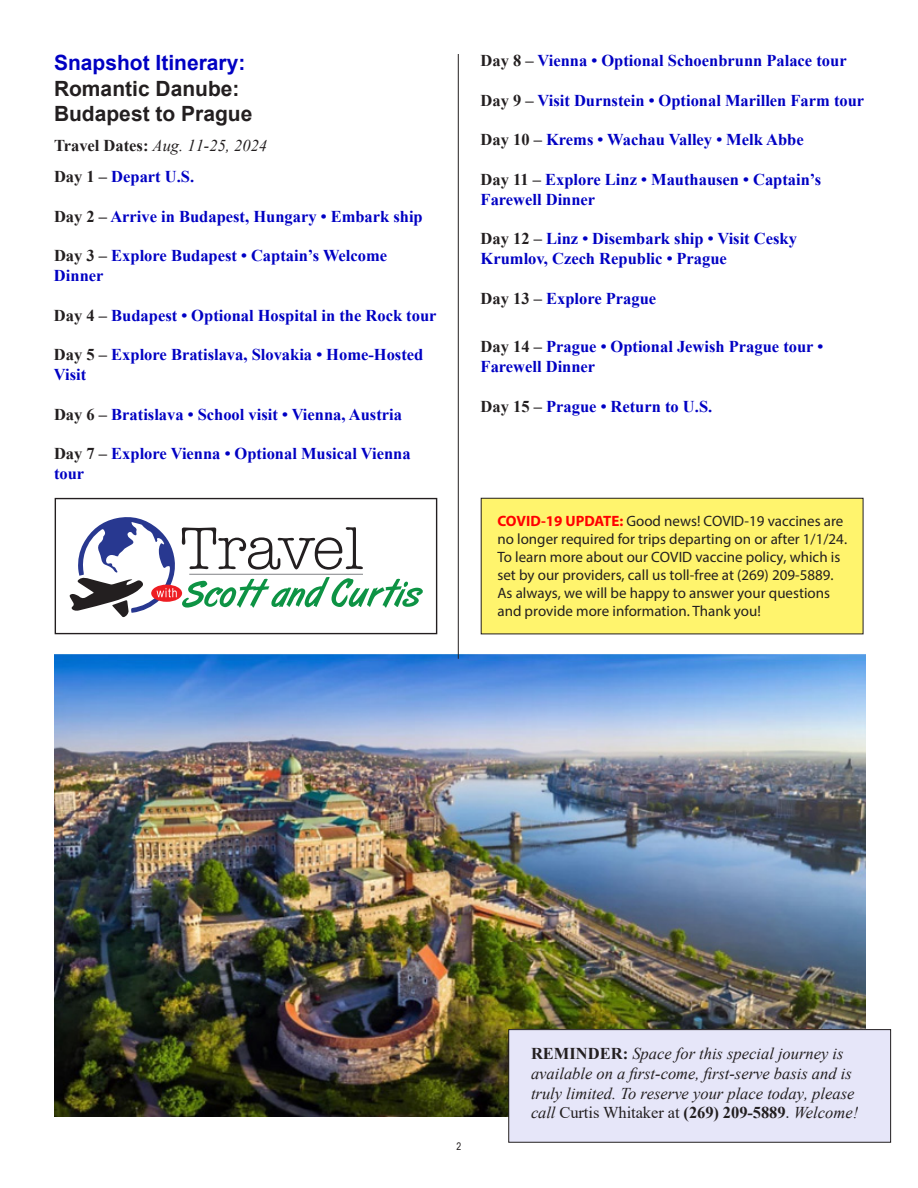
<style>
.page{position:relative;width:918px;height:1188px;background:#fff}
.page>*{position:absolute;margin:0;border:0;box-sizing:border-box;transform-origin:0 0}
.t1{font:700 21px/25.2px "Arial";color:#231f20}
.t2{font:700 16.5px/19.8px "Times New Roman";color:#0000c3}
.t3{font:italic 16.5px/19.8px "Times New Roman";color:#231f20}
.t4{font:700 16.5px/30.6px "Times New Roman";color:#231f20}
.t5{font:15px/18px "Myriad Pro";color:#231f20}
.t6{font:10.5px "Arial Narrow";color:#231f20}
.s1{color:#0000c3}
.s2{font-weight:400;font-style:italic}
.s3{color:#231f20}
.s4{font-weight:700;color:#f00}
.s5{font-weight:700;font-style:normal}
.s6{font-style:normal}
</style>
<div class="page">
<img style="left:55px;top:654px;width:811px;height:462px">
<hr style="left:458px;top:54px;width:1px;height:605px;background:#231f20">
<div style="left:55px;top:498px;width:382px;height:136px;border:1px solid #231f20"></div>
<svg style="left:69px;top:517px;width:354px;height:100px"></svg>
<hr style="left:189px;top:574px;width:174px;height:1px;background:#808285">
<div style="left:509px;top:1030px;width:382px;height:112px;background:#e6e6f9"></div>
<div style="left:508px;top:1029px;width:383px;height:114px;border:1px solid #231f20"></div>
<div style="left:481px;top:498px;width:382px;height:136px;background:#fff46d"></div>
<div style="left:481px;top:498px;width:382px;height:136px;border:1px solid #231f20"></div>
<p class="t1" style="left:54px;top:51px;width:200px"><span class="s1">Snapshot Itinerary:<br></span>Romantic Danube:<br>Budapest to Prague</p>
<p class="t4" style="left:54px;top:130px;width:215px">Travel Dates: <span class="s2">Aug. 11-25, 2024<br></span>Day 1 – <span class="s1">Depart U.S.</span></p>
<p class="t2" style="left:54px;top:206px;width:370px"><span class="s3">Day 2 –</span> Arrive in Budapest, Hungary • Embark ship</p>
<p class="t2" style="left:54px;top:245px;width:335px"><span class="s3">Day 3 –</span> Explore Budapest • Captain’s Welcome<br>Dinner</p>
<p class="t2" style="left:54px;top:305px;width:384px"><span class="s3">Day 4 –</span> Budapest • Optional Hospital in the Rock tour</p>
<p class="t2" style="left:54px;top:344px;width:371px"><span class="s3">Day 5 –</span> Explore Bratislava, Slovakia • Home-Hosted<br>Visit</p>
<p class="t2" style="left:54px;top:404px;width:349px"><span class="s3">Day 6 –</span> Bratislava • School visit • Vienna, Austria</p>
<p class="t2" style="left:54px;top:443px;width:358px"><span class="s3">Day 7 –</span> Explore Vienna • Optional Musical Vienna tour</p>
<p class="t2" style="left:481px;top:50px;width:368px"><span class="s3">Day 8 –</span> Vienna • Optional Schoenbrunn Palace tour</p>
<p class="t2" style="left:481px;top:90px;width:385px"><span class="s3">Day 9 –</span> Visit Durnstein • Optional Marillen Farm tour</p>
<p class="t2" style="left:481px;top:130px;width:325px"><span class="s3">Day 10 –</span> Krems • Wachau Valley • Melk Abbe</p>
<p class="t2" style="left:481px;top:169px;width:342px"><span class="s3">Day 11 –</span> Explore Linz • Mauthausen • Captain’s<br>Farewell Dinner</p>
<p class="t2" style="left:481px;top:229px;width:318px"><span class="s3">Day 12 –</span> Linz • Disembark ship • Visit Cesky<br>Krumlov, Czech Republic • Prague</p>
<p class="t2" style="left:481px;top:288px;width:177px"><span class="s3">Day 13 –</span> Explore Prague</p>
<p class="t2" style="left:481px;top:337px;width:344px"><span class="s3">Day 14 –</span> Prague • Optional Jewish Prague tour •<br>Farewell Dinner</p>
<p class="t2" style="left:481px;top:396px;width:233px"><span class="s3">Day 15 –</span> Prague • Return to U.S.</p>
<p class="t5" style="left:497px;top:512px;width:351px"><span class="s4">COVID-19 UPDATE:</span> Good news! COVID-19 vaccines are no longer required for trips departing on or after 1/1/24.<br>To learn more about our COVID vaccine policy, which is set by our providers, call us toll-free at (269) 209-5889.<br>As always, we will be happy to answer your questions and provide more information. Thank you!</p>
<p class="t6" style="left:457px;top:1139px;width:6px">2</p>
<p class="t3" style="left:531px;top:1043px;width:329px"><span class="s5">REMINDER:</span> Space for this special journey is available on a first-come, first-serve basis and is truly limited. To reserve your place today, please call <span class="s6">Curtis Whitaker at</span> <span class="s5">(269) 209-5889</span><span class="s6">.</span> Welcome!</p>
</div>
